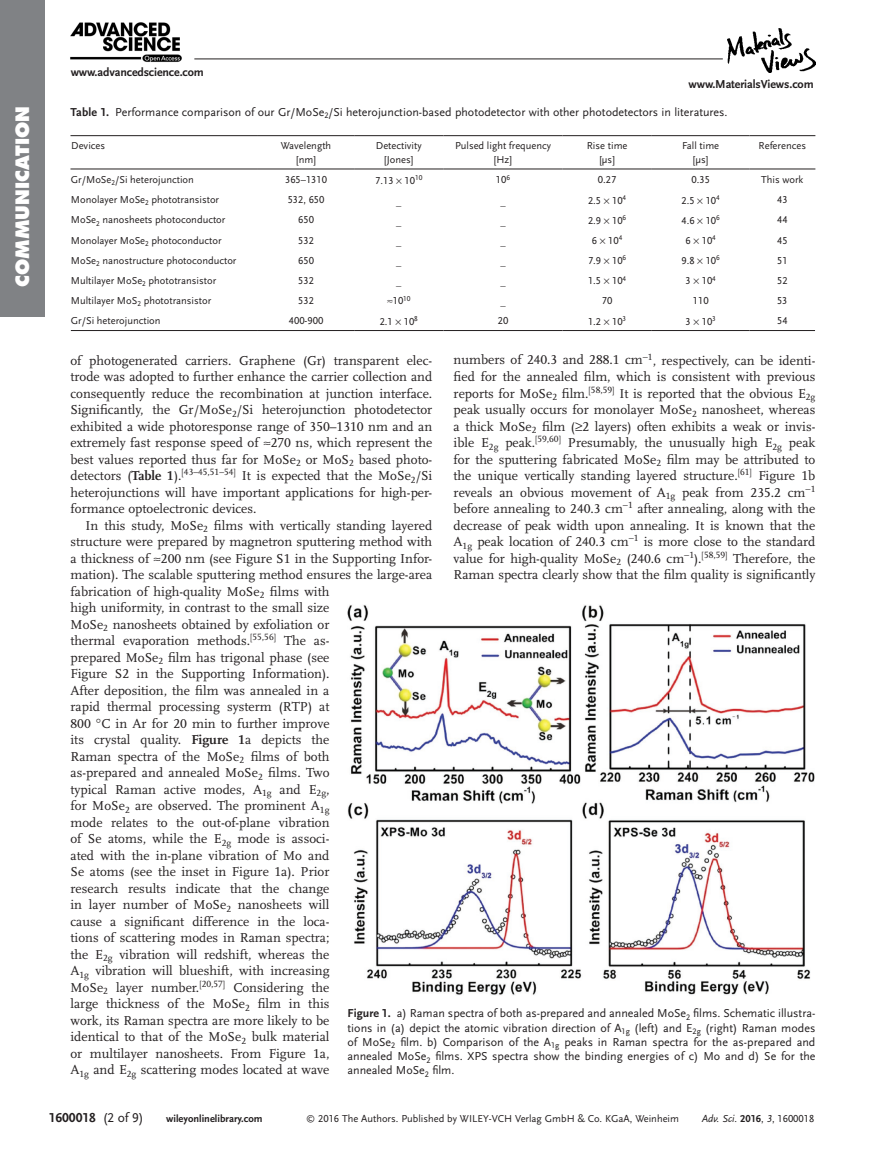
<style>
.page{position:relative;width:891px;height:1175px;background:#fff}
.page>*{position:absolute;margin:0;border:0;box-sizing:border-box;transform-origin:0 0}
.t1{font:800 18px "Futura";letter-spacing:.005em;color:#fff}
.t2{font:13.5px/16.5px "Scala LF";color:#231f20;text-align:justify}
.t3{font:700 13.5px "Scala Sans LF";color:#231f20}
.t4{font:12px/14.2px "Scala Sans LF";color:#231f20;text-align:justify}
.t5{font:700 12px "Scala Sans LF";letter-spacing:-.01em;color:#231f20}
.t6{font:10.5px/13.5px "Scala Sans LF";color:#231f20;text-align:center}
.t7{font:700 10.5px "Scala Sans LF";color:#231f20}
.t8{font:italic 10.5px "Scala Sans LF";color:#231f20}
.s1{font-weight:700}
.s2{font-weight:400}
.s3{font-size:9px}
.s4{font-weight:700;font-style:normal}
.s5{font-style:normal}
</style>
<div class="page">
<div style="left:0;top:0;width:45px;height:317px;background:#808285"></div>
<img style="left:727px;top:28px;width:88px;height:45px">
<hr style="left:194px;top:59px;width:529px;height:1px;background:#231f20">
<img style="left:70px;top:22px;width:112px;height:40px">
<hr style="left:71px;top:135px;width:187px;height:1px;background:#231f20">
<hr style="left:258px;top:135px;width:96px;height:1px;background:#231f20">
<hr style="left:354px;top:135px;width:89px;height:1px;background:#231f20">
<hr style="left:443px;top:135px;width:120px;height:1px;background:#231f20">
<hr style="left:563px;top:135px;width:89px;height:1px;background:#231f20">
<hr style="left:652px;top:135px;width:98px;height:1px;background:#231f20">
<hr style="left:750px;top:135px;width:65px;height:1px;background:#231f20">
<hr style="left:71px;top:169px;width:187px;height:1px;background:#231f20">
<hr style="left:258px;top:169px;width:96px;height:1px;background:#231f20">
<hr style="left:354px;top:169px;width:89px;height:1px;background:#231f20">
<hr style="left:443px;top:169px;width:120px;height:1px;background:#231f20">
<hr style="left:563px;top:169px;width:89px;height:1px;background:#231f20">
<hr style="left:652px;top:169px;width:98px;height:1px;background:#231f20">
<hr style="left:750px;top:169px;width:65px;height:1px;background:#231f20">
<hr style="left:71px;top:330px;width:187px;height:1px;background:#231f20">
<hr style="left:258px;top:330px;width:96px;height:1px;background:#231f20">
<hr style="left:354px;top:330px;width:89px;height:1px;background:#231f20">
<hr style="left:443px;top:330px;width:120px;height:1px;background:#231f20">
<hr style="left:563px;top:330px;width:89px;height:1px;background:#231f20">
<hr style="left:652px;top:330px;width:98px;height:1px;background:#231f20">
<hr style="left:750px;top:330px;width:65px;height:1px;background:#231f20">
<img style="left:348px;top:605px;width:467px;height:390px">
<h1 class="t1" style="left:11px;top:287px;width:183px;rotate:-90deg">Communication</h1>
<p class="t5" style="left:71px;top:65px;width:135px">www.advancedscience.com</p>
<p class="t5" style="left:689px;top:77px;width:127px">www.MaterialsViews.com</p>
<p class="t4" style="left:71px;top:105px;width:659px"><span class="s1">Table 1.</span> Performance comparison of our Gr/MoSe<sub>2</sub>/Si heterojunction-based photodetector with other photodetectors in literatures.</p>
<p class="t6" style="left:71px;top:139px;width:35px">Devices</p>
<p class="t6" style="left:281px;top:139px;width:52px">Wavelength [nm]</p>
<p class="t6" style="left:376px;top:139px;width:47px">Detectivity [Jones]</p>
<p class="t6" style="left:455px;top:139px;width:97px">Pulsed light frequency [Hz]</p>
<p class="t6" style="left:587px;top:139px;width:42px">Rise time [μs]</p>
<p class="t6" style="left:682px;top:139px;width:39px">Fall time [μs]</p>
<p class="t6" style="left:759px;top:139px;width:49px">References</p>
<p class="t6" style="left:71px;top:173px;width:125px">Gr/MoSe<sub>2</sub>/Si heterojunction</p>
<p class="t6" style="left:285px;top:173px;width:43px">365–1310</p>
<p class="t6" style="left:375px;top:173px;width:49px">7.13 10<sup>10</sup></p>
<p class="t6" style="left:496px;top:173px;width:16px">10<sup>6</sup></p>
<p class="t6" style="left:598px;top:173px;width:20px">0.27</p>
<p class="t6" style="left:692px;top:173px;width:20px">0.35</p>
<p class="t6" style="left:761px;top:173px;width:44px">This work</p>
<p class="t6" style="left:71px;top:193px;width:150px">Monolayer MoSe<sub>2</sub> phototransistor</p>
<p class="t6" style="left:288px;top:193px;width:38px">532, 650</p>
<p class="t6" style="left:588px;top:194px;width:40px">2.5 10<sup>4</sup></p>
<p class="t6" style="left:682px;top:194px;width:40px">2.5 10<sup>4</sup></p>
<p class="t6" style="left:777px;top:193px;width:12px">43</p>
<p class="t6" style="left:71px;top:213px;width:156px">MoSe<sub>2</sub> nanosheets photoconductor</p>
<p class="t6" style="left:298px;top:213px;width:17px">650</p>
<p class="t6" style="left:588px;top:214px;width:40px">2.9 10<sup>6</sup></p>
<p class="t6" style="left:682px;top:214px;width:40px">4.6 10<sup>6</sup></p>
<p class="t6" style="left:777px;top:213px;width:12px">44</p>
<p class="t6" style="left:71px;top:234px;width:152px">Monolayer MoSe<sub>2</sub> photoconductor</p>
<p class="t6" style="left:298px;top:234px;width:17px">532</p>
<p class="t6" style="left:592px;top:234px;width:32px">6 10<sup>4</sup></p>
<p class="t6" style="left:686px;top:234px;width:32px">6 10<sup>4</sup></p>
<p class="t6" style="left:777px;top:234px;width:12px">45</p>
<p class="t6" style="left:71px;top:254px;width:167px">MoSe<sub>2</sub> nanostructure photoconductor</p>
<p class="t6" style="left:298px;top:254px;width:17px">650</p>
<p class="t6" style="left:588px;top:254px;width:40px">7.9 10<sup>6</sup></p>
<p class="t6" style="left:682px;top:254px;width:40px">9.8 10<sup>6</sup></p>
<p class="t6" style="left:777px;top:254px;width:12px">51</p>
<p class="t6" style="left:71px;top:274px;width:147px">Multilayer MoSe<sub>2</sub> phototransistor</p>
<p class="t6" style="left:298px;top:274px;width:17px">532</p>
<p class="t6" style="left:588px;top:274px;width:40px">1.5 10<sup>4</sup></p>
<p class="t6" style="left:686px;top:274px;width:32px">3 10<sup>4</sup></p>
<p class="t6" style="left:777px;top:274px;width:12px">52</p>
<p class="t6" style="left:71px;top:294px;width:142px">Multilayer MoS<sub>2</sub> phototransistor</p>
<p class="t6" style="left:298px;top:294px;width:17px">532</p>
<p class="t6" style="left:387px;top:294px;width:25px">≈10<sup>10</sup></p>
<p class="t6" style="left:602px;top:294px;width:12px">70</p>
<p class="t6" style="left:693px;top:294px;width:17px">110</p>
<p class="t6" style="left:777px;top:294px;width:12px">53</p>
<p class="t6" style="left:71px;top:314px;width:91px">Gr/Si heterojunction</p>
<p class="t6" style="left:289px;top:314px;width:36px">400-900</p>
<p class="t6" style="left:380px;top:314px;width:40px">2.1 10<sup>8</sup></p>
<p class="t6" style="left:498px;top:314px;width:12px">20</p>
<p class="t6" style="left:588px;top:314px;width:40px">1.2 10<sup>3</sup></p>
<p class="t6" style="left:686px;top:314px;width:32px">3 10<sup>3</sup></p>
<p class="t6" style="left:777px;top:314px;width:12px">54</p>
<p class="t2" style="left:454px;top:352px;width:363px">numbers of 240.3 and 288.1 cm−<sup>1</sup>, respectively, can be identi&shy;fied for the annealed film, which is consistent with previous reports for MoSe<sub>2</sub> film.<sup>[58,59]</sup> It is reported that the obvious E<sub>2g </sub>peak usually occurs for monolayer MoSe<sub>2</sub> nanosheet, whereas a thick MoSe<sub>2</sub> film (≥2 layers) often exhibits a weak or invis&shy;ible E<sub>2g</sub> peak.<sup>[59,60]</sup> Presumably, the unusually high E<sub>2g</sub> peak for the sputtering fabricated MoSe<sub>2</sub> film may be attributed to the unique vertically standing layered structure.<sup>[61]</sup> Figure 1b reveals an obvious movement of A<sub>1g</sub> peak from 235.2 cm−<sup>1 </sup>before annealing to 240.3 cm−<sup>1</sup> after annealing, along with the decrease of peak width upon annealing. It is known that the A<sub>1g</sub> peak location of 240.3 cm−<sup>1</sup> is more close to the standard value for high-quality MoSe<sub>2</sub> (240.6 cm−<sup>1</sup>).<sup>[58,59]</sup> Therefore, the Raman spectra clearly show that the film quality is significantly</p>
<p class="t2" style="left:70px;top:352px;width:363px">of photogenerated carriers. Graphene (Gr) transparent elec&shy;trode was adopted to further enhance the carrier collection and consequently reduce the recombination at junction interface.<br>Significantly, the Gr/MoSe<sub>2</sub>/Si heterojunction photodetector exhibited a wide photoresponse range of 350–1310 nm and an extremely fast response speed of ≈270 ns, which represent the best values reported thus far for MoSe<sub>2</sub> or MoS<sub>2</sub> based photo&shy;detectors (<span class="s1">Table 1</span>).<sup>[43–45,51–54]</sup> It is expected that the MoSe<sub>2</sub>/Si heterojunctions will have important applications for high-per&shy;formance optoelectronic devices.</p>
<p class="t2" style="left:70px;top:517px;width:363px;text-align:left;text-indent:15px">In this study, MoSe<sub>2</sub> films with vertically standing layered structure were prepared by magnetron sputtering method with a thickness of ≈200 nm (see Figure S1 in the Supporting Infor&shy;mation). The scalable sputtering method ensures the large-area fabrication of high-quality MoSe<sub>2</sub> films with<br>high uniformity, in contrast to the small size<br>MoSe<sub>2</sub> nanosheets obtained by exfoliation or<br>thermal evaporation methods.<sup>[55,56]</sup> The as-<br>prepared MoSe<sub>2</sub> film has trigonal phase (see<br>Figure S2 in the Supporting Information).<br>After deposition, the film was annealed in a<br>rapid thermal processing systerm (RTP) at<br>800 C in Ar for 20 min to further improve<br>its crystal quality. <span class="s1">Figure 1</span>a depicts the<br>Raman spectra of the MoSe<sub>2</sub> films of both<br>as-prepared and annealed MoSe<sub>2</sub> films. Two<br>typical Raman active modes, A<sub>1g</sub> and E<sub>2g</sub>,<br>for MoSe<sub>2</sub> are observed. The prominent A<sub>1g<br></sub>mode relates to the out-of-plane vibration<br>of Se atoms, while the E<sub>2g</sub> mode is associ-<br>ated with the in-plane vibration of Mo and<br>Se atoms (see the inset in Figure 1a). Prior<br>research results indicate that the change<br>in layer number of MoSe<sub>2</sub> nanosheets will<br>cause a significant difference in the loca-<br>tions of scattering modes in Raman spectra;<br>the E<sub>2g</sub> vibration will redshift, whereas the<br>A<sub>1g</sub> vibration will blueshift, with increasing<br>MoSe<sub>2</sub> layer number.<sup>[20,57]</sup> Considering the<br>large thickness of the MoSe<sub>2</sub> film in this<br>work, its Raman spectra are more likely to be<br>identical to that of the MoSe<sub>2</sub> bulk material<br>or multilayer nanosheets. From Figure 1a,<br>A<sub>1g</sub> and E<sub>2g</sub> scattering modes located at wave</p>
<p class="t4" style="left:348px;top:1006px;width:469px"><span class="s1">Figure 1.</span> a) Raman spectra of both as-prepared and annealed MoSe<sub>2</sub> films. Schematic illustra&shy;tions in (a) depict the atomic vibration direction of A<sub>1g</sub> (left) and E<sub>2g</sub> (right) Raman modes of MoSe<sub>2</sub> film. b) Comparison of the A<sub>1g</sub> peaks in Raman spectra for the as-prepared and annealed MoSe<sub>2</sub> films. XPS spectra show the binding energies of c) Mo and d) Se for the annealed MoSe<sub>2</sub> film.</p>
<p class="t3" style="left:49px;top:1110px;width:97px">1600018 <span class="s2">(2 of 9)</span></p>
<p class="t7" style="left:166px;top:1113px;width:98px">wileyonlinelibrary.com</p>
<p class="t6" style="left:306px;top:1112px;width:374px"><span class="s3">©</span> 2016 The Authors. Published by WILEY-VCH Verlag GmbH &amp; Co. KGaA, Weinheim</p>
<p class="t8" style="left:702px;top:1113px;width:114px">Adv. Sci. <span class="s4">2016</span><span class="s5">,</span> 3<span class="s5">, 1600018</span></p>
</div>
